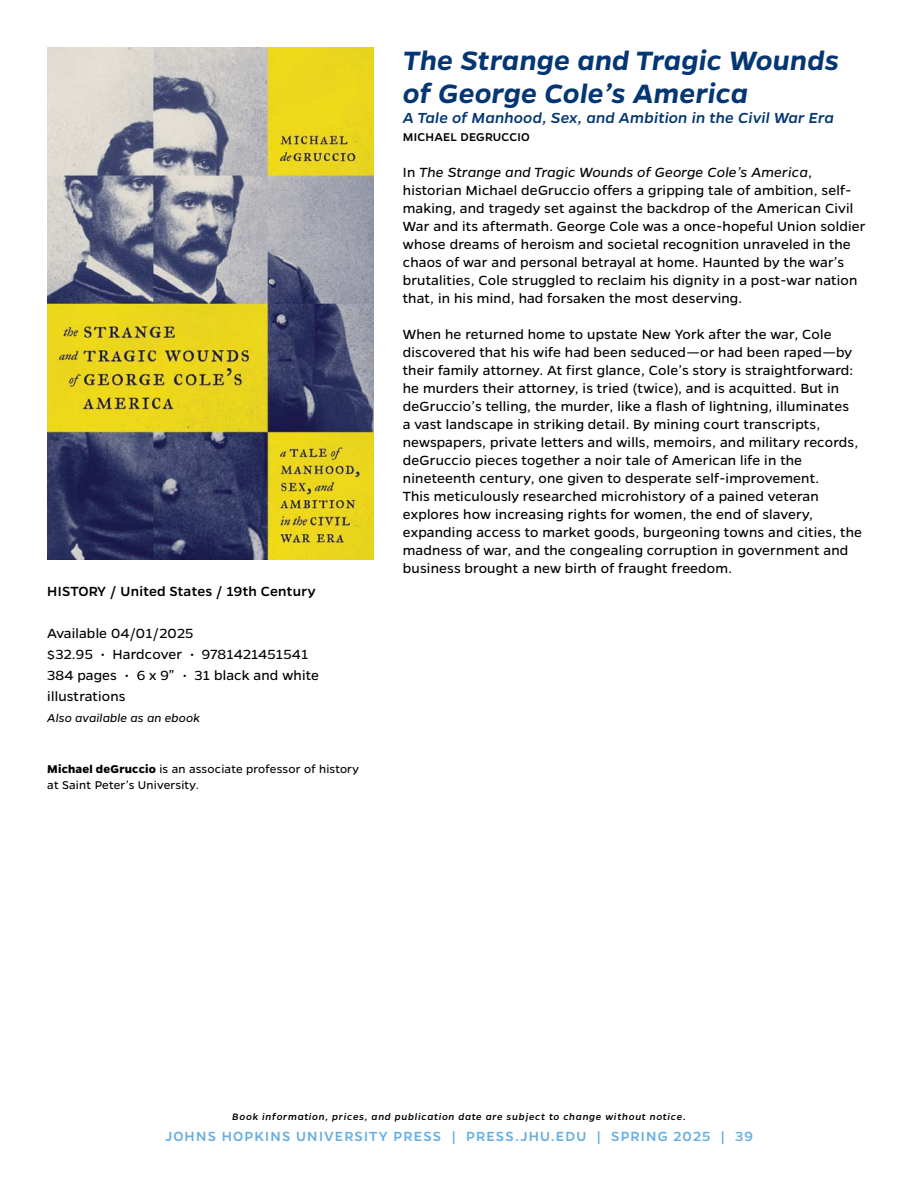
<style>
.page{position:relative;width:918px;height:1188px;background:#fff}
.page>*{position:absolute;margin:0;border:0;box-sizing:border-box;transform-origin:0 0}
.t1{font:italic 600 30px/33px "Gentona";letter-spacing:.01em;color:#043673}
.t2{font:italic 500 16.5px "Gentona";letter-spacing:.01em;color:#043673}
.t3{font:15px/18px "Gentona";letter-spacing:.01em;color:#000}
.t4{font:500 15px "Gentona";letter-spacing:.08em;color:#68aee0}
.t5{font:500 15px "Gentona";letter-spacing:.015em;color:#000}
.t6{font:12.75px/15.3px "Gentona";letter-spacing:.015em;color:#000}
.t7{font:italic 12.75px "Gentona";letter-spacing:.01em;color:#000}
.t8{font:500 12.75px "Gentona";letter-spacing:.015em;color:#000}
.t9{font:italic 500 10.5px "Gentona";letter-spacing:.07em;color:#000}
.s1{font-weight:700}
.s2{font-style:italic}
</style>
<div class="page">
<img style="left:47px;top:47px;width:326px;height:512px">
<h4 class="t5" style="left:47px;top:583px;width:270px">HISTORY / United States / 19th Century</h4>
<p class="t3" style="left:47px;top:624px;width:148px">Available 04/01/2025</p>
<p class="t3" style="left:47px;top:645px;width:263px">$32.95 • Hardcover • 9781421451541</p>
<p class="t3" style="left:47px;top:665px;width:273px;line-height:21px">384 pages • 6 x 9” • 31 black and white illustrations</p>
<p class="t7" style="left:47px;top:711px;width:154px">Also available as an ebook</p>
<p class="t6" style="left:47px;top:762px;width:313px"><span class="s1">Michael deGruccio</span> is an associate professor of history at Saint Peter’s University.</p>
<h1 class="t1" style="left:403px;top:43px;width:438px">The Strange and Tragic Wounds of George Cole’s America</h1>
<h2 class="t2" style="left:403px;top:108px;width:432px">A Tale of Manhood, Sex, and Ambition in the Civil War Era</h2>
<h3 class="t8" style="left:403px;top:130px;width:128px">MICHAEL DEGRUCCIO</h3>
<p class="t3" style="left:403px;top:163px;width:464px">In <span class="s2">The Strange and Tragic Wounds of George Cole’s America</span>, historian Michael deGruccio offers a gripping tale of ambition, self&shy;making, and tragedy set against the backdrop of the American Civil War and its aftermath. George Cole was a once-hopeful Union soldier whose dreams of heroism and societal recognition unraveled in the chaos of war and personal betrayal at home. Haunted by the war’s brutalities, Cole struggled to reclaim his dignity in a post-war nation that, in his mind, had forsaken the most deserving.</p>
<p class="t3" style="left:403px;top:325px;width:461px">When he returned home to upstate New York after the war, Cole discovered that his wife had been seduced—or had been raped—by their family attorney. At first glance, Cole’s story is straightforward: he murders their attorney, is tried (twice), and is acquitted. But in deGruccio’s telling, the murder, like a flash of lightning, illuminates<br>a vast landscape in striking detail. By mining court transcripts, newspapers, private letters and wills, memoirs, and military records, deGruccio pieces together a noir tale of American life in the nineteenth century, one given to desperate self-improvement.<br>This meticulously researched microhistory of a pained veteran explores how increasing rights for women, the end of slavery, expanding access to market goods, burgeoning towns and cities, the madness of war, and the congealing corruption in government and business brought a new birth of fraught freedom.</p>
<p class="t9" style="left:232px;top:1110px;width:455px">Book information, prices, and publication date are subject to change without notice.</p>
<p class="t4" style="left:165px;top:1128px;width:589px">JOHNS HOPKINS UNIVERSITY PRESS | PRESS.JHU.EDU | SPRING 2025 | 39</p>
</div>
